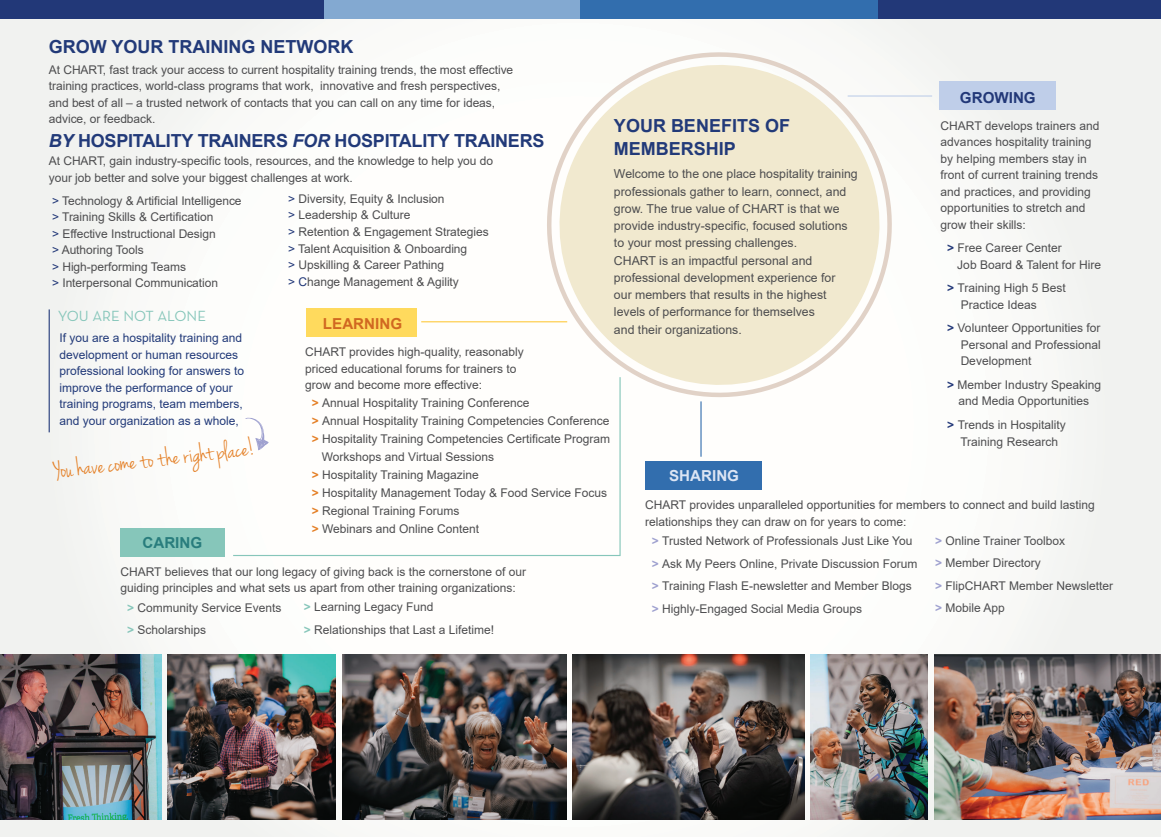
<style>
.page{position:relative;width:1161px;height:837px;background:#fafaf8}
.page>*{position:absolute;margin:0;border:0;box-sizing:border-box;transform-origin:0 0}
.t1{font:26.25px "Jenna Sue";color:#e47f25}
.t2{font:700 18px/22.5px "Arial";color:#223a79}
.t3{font:700 15.15px "Arial";color:#d16821}
.t4{font:700 15.15px "Arial";color:#dce5f4}
.t5{font:700 15.15px "Arial";color:#223878}
.t6{font:700 15.15px "Arial";color:#297d7d}
.t7{font:15px "Neutra Text";color:#86c6ba}
.t8{font:12.3px/17.2px "Arial";color:#4d4d4f}
.t9{font:12px/16.5px "Arial";color:#4d4d4f}
.t10{font:12px/16.5px "Arial";color:#223a79}
.s1{font-weight:700;color:#223878}
.s2{font-style:italic}
.s3{color:#223878}
.s4{font-weight:700;color:#e47f25}
.s5{font-weight:700;color:#86c6ba}
.s6{font-weight:700;color:#9ea0cf}
</style>
<div class="page">
<hr style="left:49px;top:309px;width:1px;height:123px;background:#223a79">
<svg style="left:541px;top:52px;width:351px;height:345px;fill:#f1e9cf"></svg>
<div style="left:0;top:0;width:323px;height:19px;background:#223878"></div>
<div style="left:324px;top:0;width:256px;height:19px;background:#83a9d1"></div>
<div style="left:580px;top:0;width:299px;height:19px;background:#326eae"></div>
<div style="left:878px;top:0;width:283px;height:19px;background:#223878"></div>
<div style="left:306px;top:308px;width:110px;height:29px;background:#ffda5d"></div>
<div style="left:120px;top:528px;width:105px;height:28px;background:#86c6ba"></div>
<hr style="left:421px;top:321px;width:146px;height:1px;background:#fecc46">
<svg style="left:233px;top:376px;width:388px;height:180px"></svg>
<div style="left:645px;top:462px;width:117px;height:28px;background:#326eae"></div>
<hr style="left:700px;top:401px;width:2px;height:56px;background:#326eae">
<div style="left:939px;top:82px;width:117px;height:28px;background:#bfcee9"></div>
<hr style="left:848px;top:95px;width:84px;height:2px;background:#bfcee9">
<img style="left:573px;top:655px;width:231px;height:165px">
<img style="left:0;top:655px;width:161px;height:165px">
<img style="left:935px;top:655px;width:226px;height:164px">
<img style="left:342px;top:655px;width:224px;height:165px">
<img style="left:168px;top:655px;width:168px;height:164px">
<img style="left:811px;top:655px;width:116px;height:164px">
<h2 class="t2" style="left:49px;top:35px;width:306px">GROW YOUR TRAINING NETWORK</h2>
<p class="t9" style="left:49px;top:61px;width:466px">At CHART, fast track your access to current hospitality training trends, the most effective training practices, world-class programs that work, innovative and fresh perspectives, and best of all – a trusted network of contacts that you can call on any time for ideas, advice, or feedback.</p>
<p class="t9" style="left:49px;top:153px;width:446px">At CHART, gain industry-specific tools, resources, and the knowledge to help you do your job better and solve your biggest challenges at work.</p>
<p class="t5" style="left:960px;top:87px;width:77px">GROWING</p>
<p class="t9" style="left:941px;top:117px;width:160px">CHART develops trainers and advances hospitality training by helping members stay in front of current training trends and practices, and providing opportunities to stretch and grow their skills:</p>
<p class="t9" style="left:957px;top:240px;width:145px;text-indent:-10px"><span class="s1">&gt;</span> Free Career Center<br>Job Board &amp; Talent for Hire</p>
<p class="t9" style="left:961px;top:280px;width:107px;text-indent:-13px"><span class="s1">&gt;</span> Training High 5 Best<br>Practice Ideas</p>
<p class="t9" style="left:961px;top:320px;width:142px;text-align:justify;text-indent:-13px"><span class="s1">&gt;</span> Volunteer Opportunities for Personal and Professional Development</p>
<p class="t9" style="left:947px;top:376px;width:155px;text-align:center"><span class="s1">&gt;</span> Member Industry Speaking and Media Opportunities</p>
<p class="t9" style="left:947px;top:417px;width:120px;text-align:center"><span class="s1">&gt;</span> Trends in Hospitality<br>Training Research</p>
<h2 class="t2" style="left:614px;top:115px;width:178px">YOUR BENEFITS OF<br>MEMBERSHIP</h2>
<h2 class="t2" style="left:49px;top:130px;width:497px"><span class="s2">BY</span> HOSPITALITY TRAINERS <span class="s2">FOR</span> HOSPITALITY TRAINERS</h2>
<p class="t8" style="left:614px;top:165px;width:245px">Welcome to the one place hospitality training professionals gather to learn, connect, and grow. The true value of CHART is that we provide industry-specific, focused solutions to your most pressing challenges.<br>CHART is an impactful personal and professional development experience for<br>our members that results in the highest levels of performance for themselves<br>and their organizations.</p>
<p class="t9" style="left:288px;top:190px;width:202px"><span class="s3">&gt;</span> Diversity, Equity &amp; Inclusion<br><span class="s3">&gt;</span> Leadership &amp; Culture<br><span class="s3">&gt;</span> Retention &amp; Engagement Strategies <span class="s3">&gt;</span> Talent Acquisition &amp; Onboarding<br><span class="s3">&gt;</span> Upskilling &amp; Career Pathing<br><span class="s3">&gt; C</span>hange Management &amp; Agility</p>
<p class="t9" style="left:52px;top:192px;width:191px"><span class="s3">&gt;</span> Technology &amp; Artificial Intelligence <span class="s3">&gt;</span> Training Skills &amp; Certification<br><span class="s3">&gt;</span> Effective Instructional Design<br><span class="s3">&gt;</span> Authoring Tools<br><span class="s3">&gt;</span> High-performing Teams<br><span class="s3">&gt;</span> Interpersonal Communication</p>
<p class="t7" style="left:58px;top:306px;width:150px">YOU ARE NOT ALONE</p>
<p class="t10" style="left:59px;top:330px;width:186px">If you are a hospitality training and development or human resources professional looking for answers to improve the performance of your training programs, team members, and your organization as a whole,</p>
<p class="t3" style="left:323px;top:313px;width:81px">LEARNING</p>
<p class="t9" style="left:305px;top:344px;width:220px">CHART provides high-quality, reasonably priced educational forums for trainers to grow and become more effective:</p>
<p class="t9" style="left:312px;top:395px;width:219px"><span class="s4">&gt;</span> Annual Hospitality Training Conference</p>
<p class="t9" style="left:312px;top:413px;width:299px"><span class="s4">&gt;</span> Annual Hospitality Training Competencies Conference</p>
<p class="t9" style="left:312px;top:431px;width:300px"><span class="s4">&gt;</span> Hospitality Training Competencies Certificate Program</p>
<p class="t9" style="left:322px;top:449px;width:174px">Workshops and Virtual Sessions</p>
<p class="t9" style="left:312px;top:467px;width:169px"><span class="s4">&gt;</span> Hospitality Training Magazine</p>
<p class="t9" style="left:312px;top:485px;width:297px"><span class="s4">&gt;</span> Hospitality Management Today &amp; Food Service Focus</p>
<p class="t9" style="left:312px;top:503px;width:149px"><span class="s4">&gt;</span> Regional Training Forums</p>
<p class="t9" style="left:312px;top:521px;width:169px"><span class="s4">&gt;</span> Webinars and Online Content</p>
<p class="t9" style="left:120px;top:563px;width:407px">CHART believes that our long legacy of giving back is the cornerstone of our guiding principles and what sets us apart from other training organizations:</p>
<p class="t9" style="left:127px;top:596px;width:156px;line-height:22.5px"><span class="s5">&gt;</span> Community Service Events <span class="s5">&gt;</span> Scholarships</p>
<h1 class="t1" style="left:53px;top:456px;width:203px;rotate:-7deg">You have come to the right place!</h1>
<p class="t4" style="left:669px;top:465px;width:71px">SHARING</p>
<p class="t9" style="left:645px;top:497px;width:451px">CHART provides unparalleled opportunities for members to connect and build lasting relationships they can draw on for years to come:</p>
<p class="t9" style="left:652px;top:530px;width:267px;line-height:22.5px"><span class="s6">&gt;</span> Trusted Network of Professionals Just Like You <span class="s6">&gt;</span> Ask My Peers Online, Private Discussion Forum <span class="s6">&gt;</span> Training Flash E-newsletter and Member Blogs <span class="s6">&gt;</span> Highly-Engaged Social Media Groups</p>
<p class="t9" style="left:935px;top:529px;width:179px;line-height:22.5px"><span class="s6">&gt;</span> Online Trainer Toolbox<br><span class="s6">&gt;</span> Member Directory<br><span class="s6">&gt;</span> FlipCHART Member Newsletter <span class="s6">&gt;</span> Mobile App</p>
<p class="t6" style="left:142px;top:532px;width:61px">CARING</p>
<p class="t9" style="left:304px;top:596px;width:192px;line-height:22.5px"><span class="s5">&gt;</span> Learning Legacy Fund<br><span class="s5">&gt;</span> Relationships that Last a Lifetime!</p>
</div>
